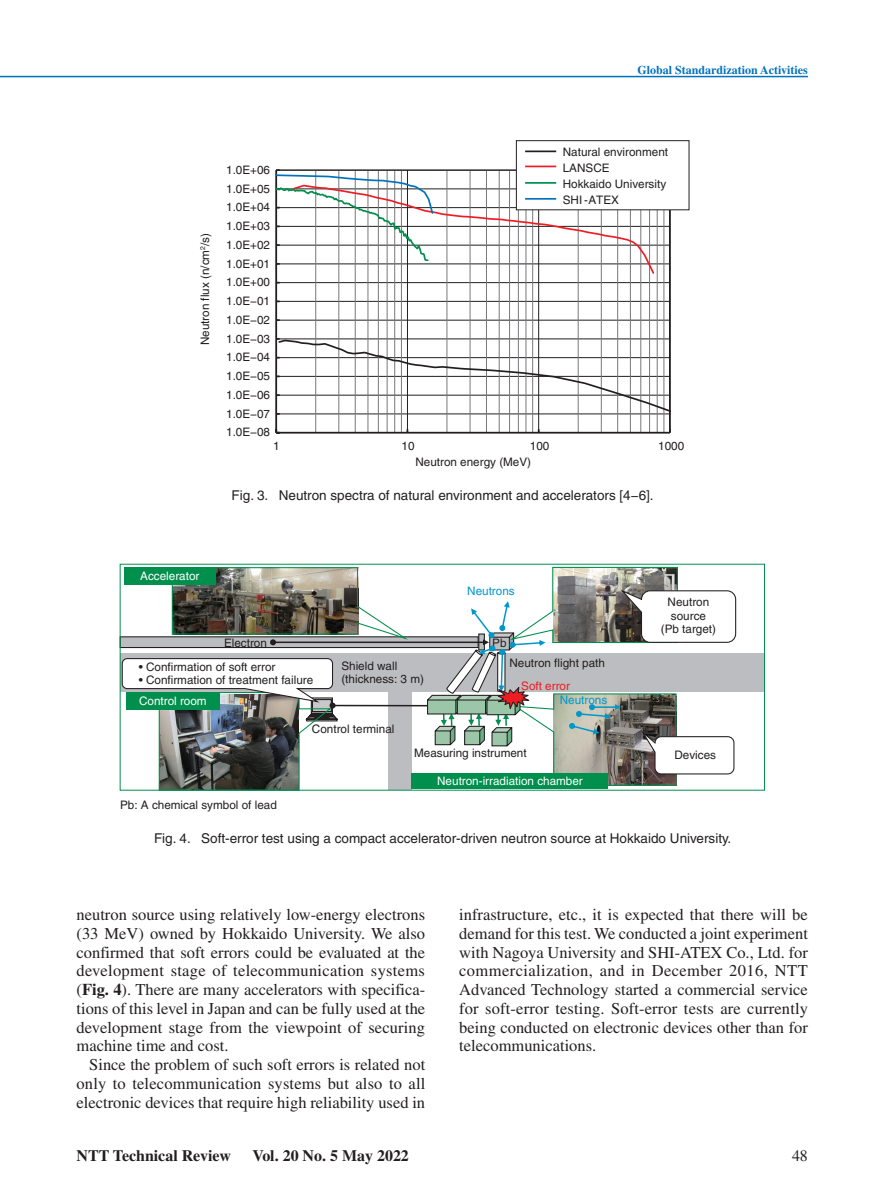
<style>
.page{position:relative;width:893px;height:1191px;background:#fff}
.page>*{position:absolute;margin:0;border:0;box-sizing:border-box;transform-origin:0 0}
.t1{font:16.5px/18.8px "Times";color:#231f20;text-align:justify}
.t2{font:700 15.9px "Times";color:#231f20}
.t3{font:15.9px "Times";color:#231f20}
.t4{font:13.5px "Helvetica";color:#231f20}
.t5{font:700 12px "Times";color:#0072bc}
.t6{font:11.7px/15.8px "Helvetica";color:#231f20}
.t7{font:11.7px "Helvetica";color:#fff}
.t8{font:11.7px "Helvetica";color:#0098c9}
.t9{font:11.7px "Helvetica";color:#ee1d23}
.s1{font-weight:700}
</style>
<div class="page">
<hr style="left:0;top:76px;width:808px;height:1px;background:#0072bc">
<svg style="left:277px;top:210px;width:393px;height:128px"></svg>
<hr style="left:275px;top:170px;width:2px;height:263px;background:#231f20">
<div style="left:516px;top:140px;width:173px;height:70px;border:1px solid #231f20"></div>
<hr style="left:525px;top:150px;width:31px;height:2px;background:#231f20">
<hr style="left:525px;top:166px;width:31px;height:1px;background:#ee1d23">
<svg style="left:276px;top:169px;width:380px;height:106px"></svg>
<svg style="left:275px;top:338px;width:396px;height:95px"></svg>
<div style="left:120px;top:653px;width:644px;height:39px;background:#bcbdc0"></div>
<svg style="left:158px;top:566px;width:520px;height:225px"></svg>
<svg style="left:618px;top:588px;width:119px;height:55px"></svg>
<svg style="left:638px;top:727px;width:97px;height:48px"></svg>
<svg style="left:569px;top:704px;width:52px;height:30px"></svg>
<div style="left:412px;top:773px;width:196px;height:15px;background:#008f4d"></div>
<img style="left:121px;top:566px;width:424px;height:181px">
<p class="t5" style="left:637px;top:63px;width:172px">Global Standardization Activities</p>
<p class="t6" style="left:197px;top:345px;width:114px;rotate:-90deg">Neutron flux (n/cm<sup>2</sup>/s)</p>
<p class="t6" style="left:226px;top:162px;width:45px">1.0E+06</p>
<p class="t6" style="left:226px;top:180px;width:45px">1.0E+05</p>
<p class="t6" style="left:226px;top:199px;width:45px">1.0E+04</p>
<p class="t6" style="left:226px;top:218px;width:45px">1.0E+03</p>
<p class="t6" style="left:226px;top:237px;width:45px">1.0E+02</p>
<p class="t6" style="left:226px;top:255px;width:45px">1.0E+01</p>
<p class="t6" style="left:226px;top:274px;width:45px">1.0E+00</p>
<p class="t6" style="left:226px;top:293px;width:45px">1.0E−01</p>
<p class="t6" style="left:226px;top:312px;width:45px">1.0E−02</p>
<p class="t6" style="left:226px;top:330px;width:45px">1.0E−03</p>
<p class="t6" style="left:226px;top:349px;width:45px">1.0E−04</p>
<p class="t6" style="left:226px;top:368px;width:45px">1.0E−05</p>
<p class="t6" style="left:226px;top:387px;width:45px">1.0E−06</p>
<p class="t6" style="left:226px;top:405px;width:45px">1.0E−07</p>
<p class="t6" style="left:226px;top:424px;width:45px">1.0E−08</p>
<p class="t6" style="left:563px;top:144px;width:107px">Natural environment<br>LANSCE<br>Hokkaido University<br>SHI-ATEX</p>
<p class="t6" style="left:273px;top:438px;width:8px">1</p>
<p class="t6" style="left:402px;top:438px;width:15px">10</p>
<p class="t6" style="left:530px;top:438px;width:21px">100</p>
<p class="t6" style="left:658px;top:438px;width:28px">1000</p>
<p class="t6" style="left:415px;top:454px;width:117px">Neutron energy (MeV)</p>
<p class="t4" style="left:232px;top:487px;width:424px">Fig. 3. Neutron spectra of natural environment and accelerators [4−6].</p>
<p class="t7" style="left:140px;top:569px;width:61px">Accelerator</p>
<p class="t6" style="left:224px;top:634px;width:44px">Electron</p>
<p class="t8" style="left:467px;top:584px;width:49px">Neutrons</p>
<p class="t6" style="left:492px;top:635px;width:16px">Pb</p>
<p class="t6" style="left:661px;top:595px;width:57px;line-height:13.5px;text-align:center">Neutron source (Pb target)</p>
<p class="t6" style="left:139px;top:658px;width:138px">• Confirmation of soft error</p>
<p class="t6" style="left:139px;top:672px;width:176px">• Confirmation of treatment failure</p>
<p class="t7" style="left:139px;top:694px;width:69px">Control room</p>
<p class="t6" style="left:341px;top:658px;width:57px">Shield wall</p>
<p class="t6" style="left:509px;top:655px;width:97px">Neutron flight path</p>
<p class="t6" style="left:341px;top:671px;width:84px">(thickness: 3 m)</p>
<p class="t9" style="left:521px;top:679px;width:50px">Soft error</p>
<p class="t8" style="left:560px;top:693px;width:49px">Neutrons</p>
<p class="t6" style="left:120px;top:797px;width:158px">Pb: A chemical symbol of lead</p>
<p class="t6" style="left:312px;top:720px;width:84px">Control terminal</p>
<p class="t6" style="left:414px;top:745px;width:114px">Measuring instrument</p>
<p class="t7" style="left:437px;top:774px;width:147px">Neutron-irradiation chamber</p>
<p class="t6" style="left:674px;top:747px;width:43px">Devices</p>
<p class="t4" style="left:154px;top:831px;width:579px">Fig. 4. Soft-error test using a compact accelerator-driven neutron source at Hokkaido University.</p>
<p class="t1" style="left:77px;top:905px;width:350px">neutron source using relatively low-energy electrons (33 MeV) owned by Hokkaido University. We also confirmed that soft errors could be evaluated at the development stage of telecommunication systems (<span class="s1">Fig. 4</span>). There are many accelerators with specifica&shy;tions of this level in Japan and can be fully used at the development stage from the viewpoint of securing machine time and cost.</p>
<p class="t1" style="left:77px;top:1055px;width:350px;text-indent:13px">Since the problem of such soft errors is related not only to telecommunication systems but also to all electronic devices that require high reliability used in</p>
<p class="t1" style="left:459px;top:905px;width:350px">infrastructure, etc., it is expected that there will be demand for this test. We conducted a joint experiment with Nagoya University and SHI-ATEX Co., Ltd. for commercialization, and in December 2016, NTT Advanced Technology started a commercial service for soft-error testing. Soft-error tests are currently being conducted on electronic devices other than for telecommunications.</p>
<p class="t2" style="left:77px;top:1146px;width:156px">NTT Technical Review</p>
<p class="t2" style="left:252px;top:1146px;width:158px">Vol. 20 No. 5 May 2022</p>
<p class="t3" style="left:792px;top:1146px;width:17px">48</p>
</div>
